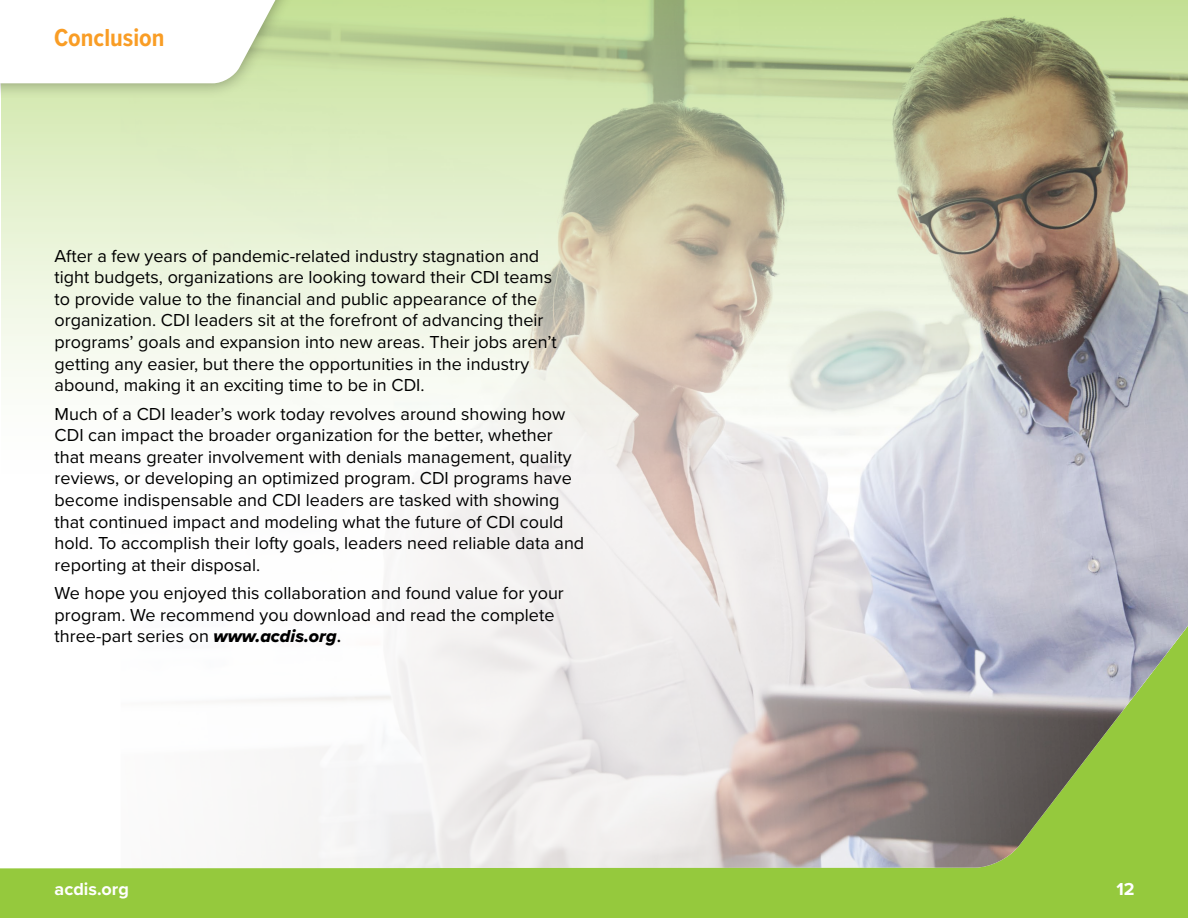
<style>
.page{position:relative;width:1188px;height:918px;background:#fff}
.page>*{position:absolute;margin:0;border:0;box-sizing:border-box;transform-origin:0 0}
.t1{font:700 25.5px "Proxima Nova Cond";color:#f99d25}
.t2{font:18px/21.6px "Proxima Nova";color:#000}
.t3{font:700 18px "Proxima Nova";color:#fff}
.s1{font-family:"Proxima Nova Extrabld It"}
.s2{font-weight:600}
</style>
<div class="page">
<div style="left:0;top:576px;width:1188px;height:342px;background:#95c93d"></div>
<div style="left:0;top:576px;width:121px;height:292px;background:#fff"></div>
<img style="left:121px;top:486px;width:1067px;height:382px">
<img style="left:1px;top:0;width:1187px;height:486px">
<div style="left:0;top:0;width:302px;height:98px;background:#000;opacity:.35"></div>
<svg style="left:0;top:0;width:290px;height:83px"></svg>
<h1 class="t1" style="left:54px;top:19px;width:112px">Conclusion</h1>
<p class="t2" style="left:55px;top:244px;width:504px">After a few years of pandemic-related industry stagnation and tight budgets, organizations are looking toward their CDI teams to provide value to the financial and public appearance of the organization. CDI leaders sit at the forefront of advancing their programs’ goals and expansion into new areas. Their jobs aren’t getting any easier, but there the opportunities in the industry abound, making it an exciting time to be in CDI.</p>
<p class="t2" style="left:55px;top:402px;width:531px">Much of a CDI leader’s work today revolves around showing how CDI can impact the broader organization for the better, whether that means greater involvement with denials management, quality reviews, or developing an optimized program. CDI programs have become indispensable and CDI leaders are tasked with showing that continued impact and modeling what the future of CDI could hold. To accomplish their lofty goals, leaders need reliable data and reporting at their disposal.</p>
<p class="t2" style="left:55px;top:582px;width:511px">We hope you enjoyed this collaboration and found value for your program. We recommend you download and read the complete three-part series on <span class="s1">www.acdis.org</span><span class="s2">.</span></p>
<p class="t3" style="left:55px;top:876px;width:76px">acdis.org</p>
<p class="t3" style="left:1116px;top:876px;width:20px">12</p>
</div>
